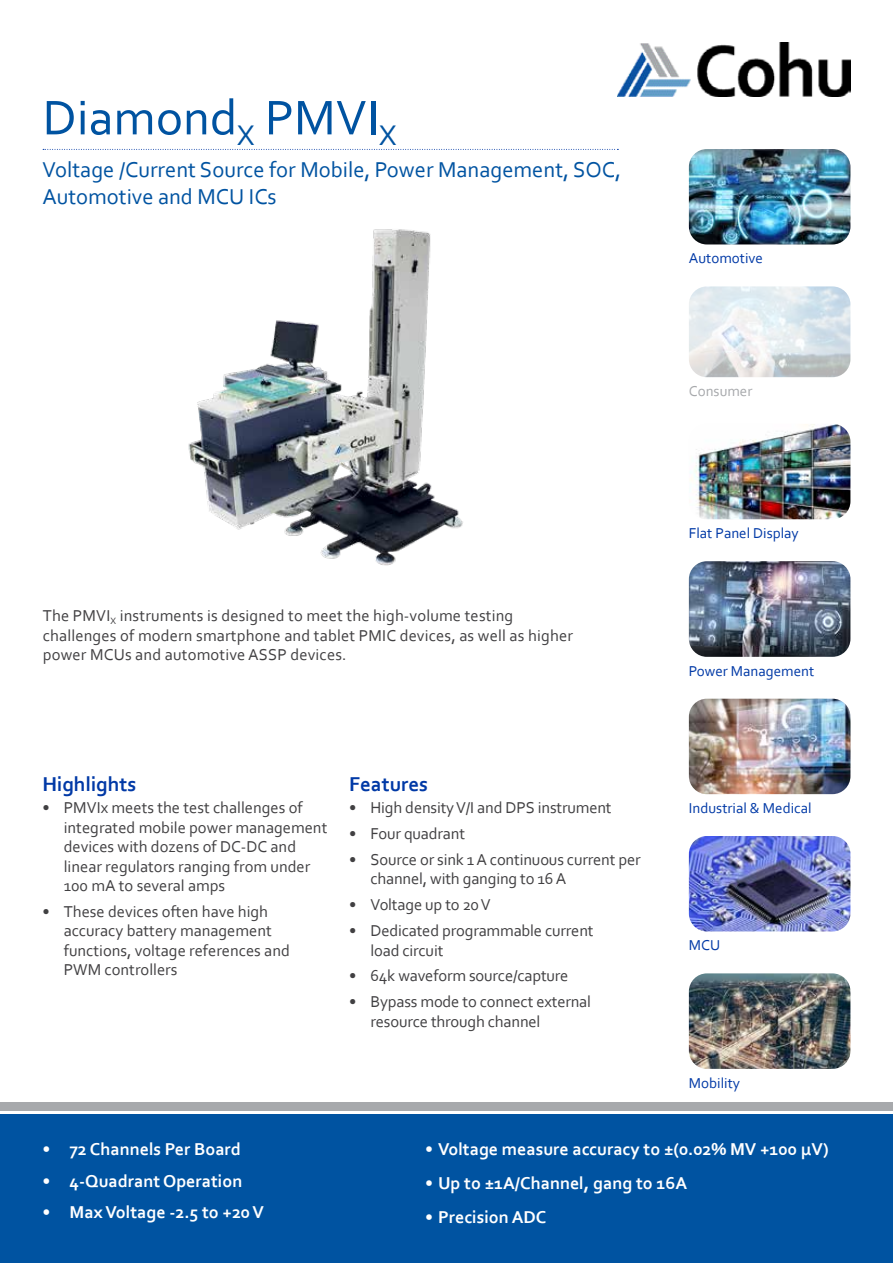
<style>
.page{position:relative;width:893px;height:1263px;background:#fff}
.page>*{position:absolute;margin:0;border:0;box-sizing:border-box;transform-origin:0 0}
.t1{font:51px "Corbel";color:#0053a1}
.t2{font:22.5px/27px "Corbel";color:#0053a1}
.t3{font:700 21px "Corbel";color:#0039a6}
.t4{font:700 18px "Corbel";color:#fff}
.t5{font:16.5px/19.5px "Corbel";color:#414042}
.t6{font:15px "Corbel";color:#0039a6}
.t7{font:15px "Corbel";color:#a7a9ac}
</style>
<div class="page">
<img style="left:618px;top:43px;width:232px;height:53px">
<svg style="left:43px;top:149px;width:575px;height:1px"></svg>
<div style="left:0;top:1114px;width:893px;height:149px;background:#0053a1"></div>
<div style="left:0;top:1103px;width:893px;height:8px;background:#a7a9ac"></div>
<img style="left:689px;top:149px;width:161px;height:95px">
<img style="left:689px;top:836px;width:161px;height:95px">
<img style="left:689px;top:699px;width:161px;height:95px">
<img style="left:689px;top:973px;width:161px;height:96px">
<img style="left:689px;top:561px;width:161px;height:96px">
<img style="left:690px;top:424px;width:160px;height:95px">
<img style="left:188px;top:229px;width:275px;height:337px">
<img style="left:689px;top:286px;width:161px;height:91px">
<h1 class="t1" style="left:43px;top:86px;width:356px">Diamond<sub>X</sub> PMVI<sub>X</sub></h1>
<h2 class="t2" style="left:43px;top:155px;width:580px">Voltage /Current Source for Mobile, Power Management, SOC,<br>Automotive and MCU ICs</h2>
<p class="t6" style="left:689px;top:249px;width:76px">Automotive</p>
<p class="t7" style="left:689px;top:382px;width:65px">Consumer</p>
<p class="t5" style="left:43px;top:606px;width:532px">The PMVI<sub>X</sub> instruments is designed to meet the high-volume testing challenges of modern smartphone and tablet PMIC devices, as well as higher power MCUs and automotive ASSP devices.</p>
<p class="t3" style="left:43px;top:771px;width:95px">Highlights</p>
<p class="t5" style="left:64px;top:797px;width:265px;text-indent:-21px">• PMVIx meets the test challenges of integrated mobile power management devices with dozens of DC-DC and linear regulators ranging from under<br>100 mA to several amps</p>
<p class="t5" style="left:64px;top:901px;width:228px;text-indent:-21px">• These devices often have high accuracy battery management functions, voltage references and<br>PWM controllers</p>
<p class="t3" style="left:349px;top:771px;width:80px">Features</p>
<p class="t5" style="left:349px;top:797px;width:264px">• High density V/I and DPS instrument</p>
<p class="t5" style="left:349px;top:823px;width:117px">• Four quadrant</p>
<p class="t5" style="left:370px;top:849px;width:272px;text-indent:-21px">• Source or sink 1 A continuous current per channel, with ganging to 16 A</p>
<p class="t5" style="left:349px;top:894px;width:143px">• Voltage up to 20 V</p>
<p class="t5" style="left:370px;top:920px;width:225px;text-indent:-21px">• Dedicated programmable current load circuit</p>
<p class="t5" style="left:349px;top:966px;width:221px">• 64k waveform source/capture</p>
<p class="t5" style="left:370px;top:992px;width:222px;text-indent:-21px">• Bypass mode to connect external resource through channel</p>
<p class="t6" style="left:689px;top:524px;width:111px">Flat Panel Display</p>
<p class="t6" style="left:689px;top:661px;width:127px">Power Management</p>
<p class="t6" style="left:689px;top:799px;width:124px">Industrial &amp; Medical</p>
<p class="t6" style="left:689px;top:936px;width:33px">MCU</p>
<p class="t6" style="left:689px;top:1074px;width:53px">Mobility</p>
<p class="t4" style="left:43px;top:1138px;width:200px">• 72 Channels Per Board</p>
<p class="t4" style="left:43px;top:1170px;width:201px">• 4-Quadrant Operation</p>
<p class="t4" style="left:43px;top:1201px;width:223px">• Max Voltage -2.5 to +20 V</p>
<p class="t4" style="left:425px;top:1138px;width:405px">• Voltage measure accuracy to ±(0.02% MV +100 μV)</p>
<p class="t4" style="left:425px;top:1172px;width:263px">• Up to ±1A/Channel, gang to 16A</p>
<p class="t4" style="left:425px;top:1205px;width:123px">• Precision ADC</p>
</div>
